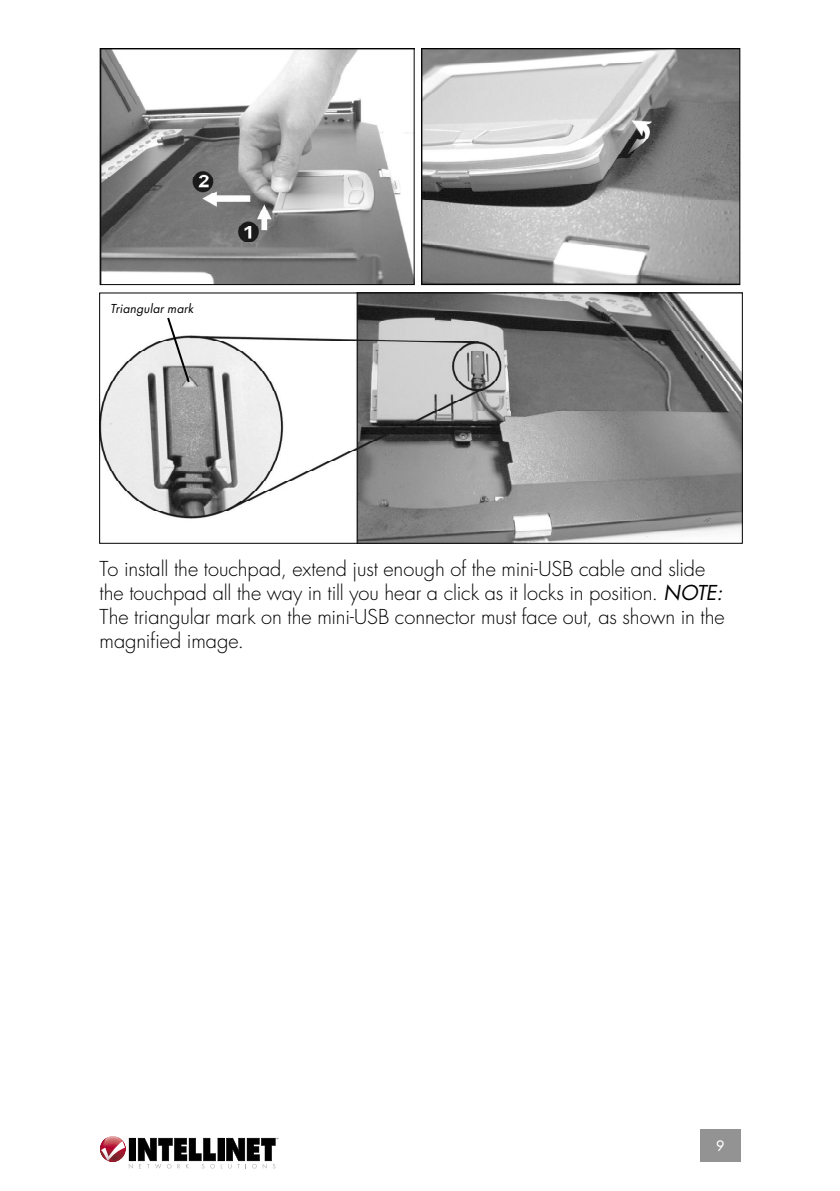
<style>
.page{position:relative;width:840px;height:1191px;background:#fff}
.page>*{position:absolute;margin:0;border:0;box-sizing:border-box;transform-origin:0 0}
.t1{font:300 20px/24px "Futura Std";letter-spacing:-.005em;color:#000}
.t2{font:500 14px "Futura Std";color:#fff}
.t3{font:italic 12px "Futura Std";letter-spacing:.015em;color:#000}
.s1{font-weight:400;font-style:italic}
</style>
<div class="page">
<img style="left:100px;top:1136px;width:17px;height:18px">
<svg style="left:101px;top:1137px;width:177px;height:31px"></svg>
<div style="left:700px;top:1129px;width:40px;height:32px;background:#939393"></div>
<img style="left:102px;top:50px;width:310px;height:233px">
<div style="left:100px;top:48px;width:314px;height:237px;border:1px solid #000"></div>
<img style="left:423px;top:50px;width:315px;height:233px">
<div style="left:421px;top:48px;width:319px;height:237px;border:1px solid #000"></div>
<img style="left:101px;top:294px;width:639px;height:248px">
<div style="left:99px;top:292px;width:643px;height:252px;border:1px solid #000"></div>
<svg style="left:165px;top:315px;width:26px;height:69px"></svg>
<p class="t3" style="left:110px;top:301px;width:85px">Triangular mark</p>
<p class="t1" style="left:100px;top:557px;width:626px">To install the touchpad, extend just enough of the mini-USB cable and slide the touchpad all the way in till you hear a click as it locks in position. <span class="s1">NOTE:<br></span>The triangular mark on the mini-USB connector must face out, as shown in the magnified image.</p>
<p class="t2" style="left:715px;top:1136px;width:10px">9</p>
</div>
